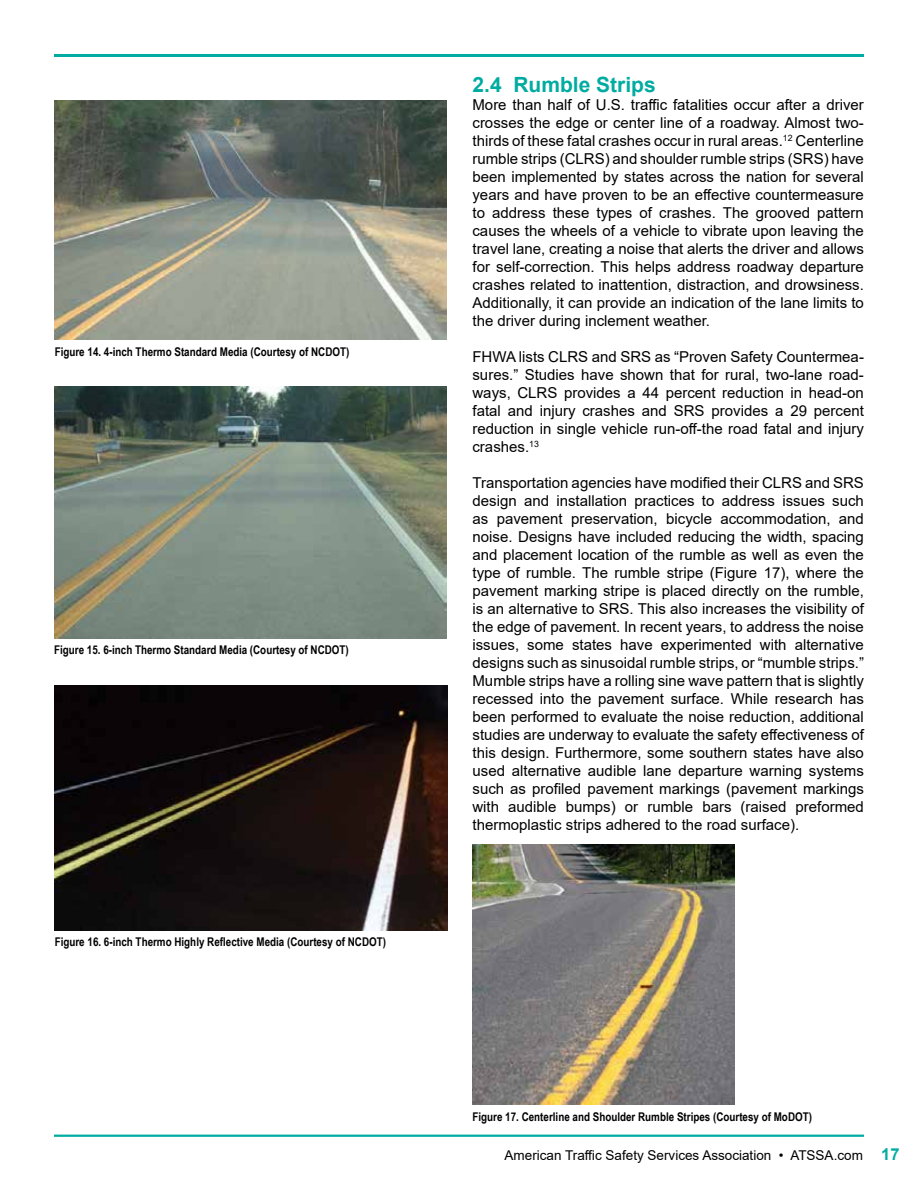
<style>
.page{position:relative;width:918px;height:1188px;background:#fff}
.page>*{position:absolute;margin:0;border:0;box-sizing:border-box;transform-origin:0 0}
.t1{font:700 21px "Arial";color:#00aca1}
.t2{font:15px/18px "Arial";color:#000;text-align:justify}
.t3{font:13.5px "Arial";color:#000}
.t4{font:700 12px "Arial Narrow";color:#000}
.s1{font-weight:700;font-size:16.5px;color:#00aca1}
</style>
<div class="page">
<hr style="left:54px;top:1135px;width:810px;height:2px;background:#00aca1">
<img style="left:54px;top:387px;width:393px;height:252px">
<img style="left:55px;top:685px;width:392px;height:246px">
<img style="left:55px;top:100px;width:392px;height:240px">
<hr style="left:54px;top:54px;width:810px;height:3px;background:#00aca1">
<img style="left:472px;top:844px;width:263px;height:261px">
<p class="t4" style="left:55px;top:342px;width:296px">Figure 14. 4-inch Thermo Standard Media (Courtesy of NCDOT)</p>
<p class="t4" style="left:54px;top:641px;width:296px">Figure 15. 6-inch Thermo Standard Media (Courtesy of NCDOT)</p>
<p class="t4" style="left:55px;top:933px;width:333px">Figure 16. 6-inch Thermo Highly Reflective Media (Courtesy of NCDOT)</p>
<h1 class="t1" style="left:472px;top:70px;width:185px">2.4 Rumble Strips</h1>
<p class="t2" style="left:472px;top:96px;width:393px">More than half of U.S. traffic fatalities occur after a driver crosses the edge or center line of a roadway. Almost two&shy;thirds of these fatal crashes occur in rural areas.<sup>12</sup> Centerline rumble strips (CLRS) and shoulder rumble strips (SRS) have been implemented by states across the nation for several years and have proven to be an effective countermeasure to address these types of crashes. The grooved pattern causes the wheels of a vehicle to vibrate upon leaving the travel lane, creating a noise that alerts the driver and allows for self-correction. This helps address roadway departure crashes related to inattention, distraction, and drowsiness.<br>Additionally, it can provide an indication of the lane limits to the driver during inclement weather.</p>
<p class="t2" style="left:472px;top:348px;width:393px">FHWA lists CLRS and SRS as “Proven Safety Countermea&shy;sures.” Studies have shown that for rural, two-lane road&shy;ways, CLRS provides a 44 percent reduction in head-on fatal and injury crashes and SRS provides a 29 percent reduction in single vehicle run-off-the road fatal and injury crashes.<sup>13</sup></p>
<p class="t2" style="left:472px;top:474px;width:393px">Transportation agencies have modified their CLRS and SRS design and installation practices to address issues such as pavement preservation, bicycle accommodation, and noise. Designs have included reducing the width, spacing and placement location of the rumble as well as even the type of rumble. The rumble stripe (Figure 17), where the pavement marking stripe is placed directly on the rumble, is an alternative to SRS. This also increases the visibility of the edge of pavement. In recent years, to address the noise issues, some states have experimented with alternative designs such as sinusoidal rumble strips, or “mumble strips.” Mumble strips have a rolling sine wave pattern that is slightly recessed into the pavement surface. While research has been performed to evaluate the noise reduction, additional studies are underway to evaluate the safety effectiveness of this design. Furthermore, some southern states have also used alternative audible lane departure warning systems such as profiled pavement markings (pavement markings with audible bumps) or rumble bars (raised preformed thermoplastic strips adhered to the road surface).</p>
<p class="t4" style="left:472px;top:1107px;width:341px">Figure 17. Centerline and Shoulder Rumble Stripes (Courtesy of MoDOT)</p>
<p class="t3" style="left:505px;top:1146px;width:396px">American Traffic Safety Services Association • ATSSA.com <span class="s1">17</span></p>
</div>
